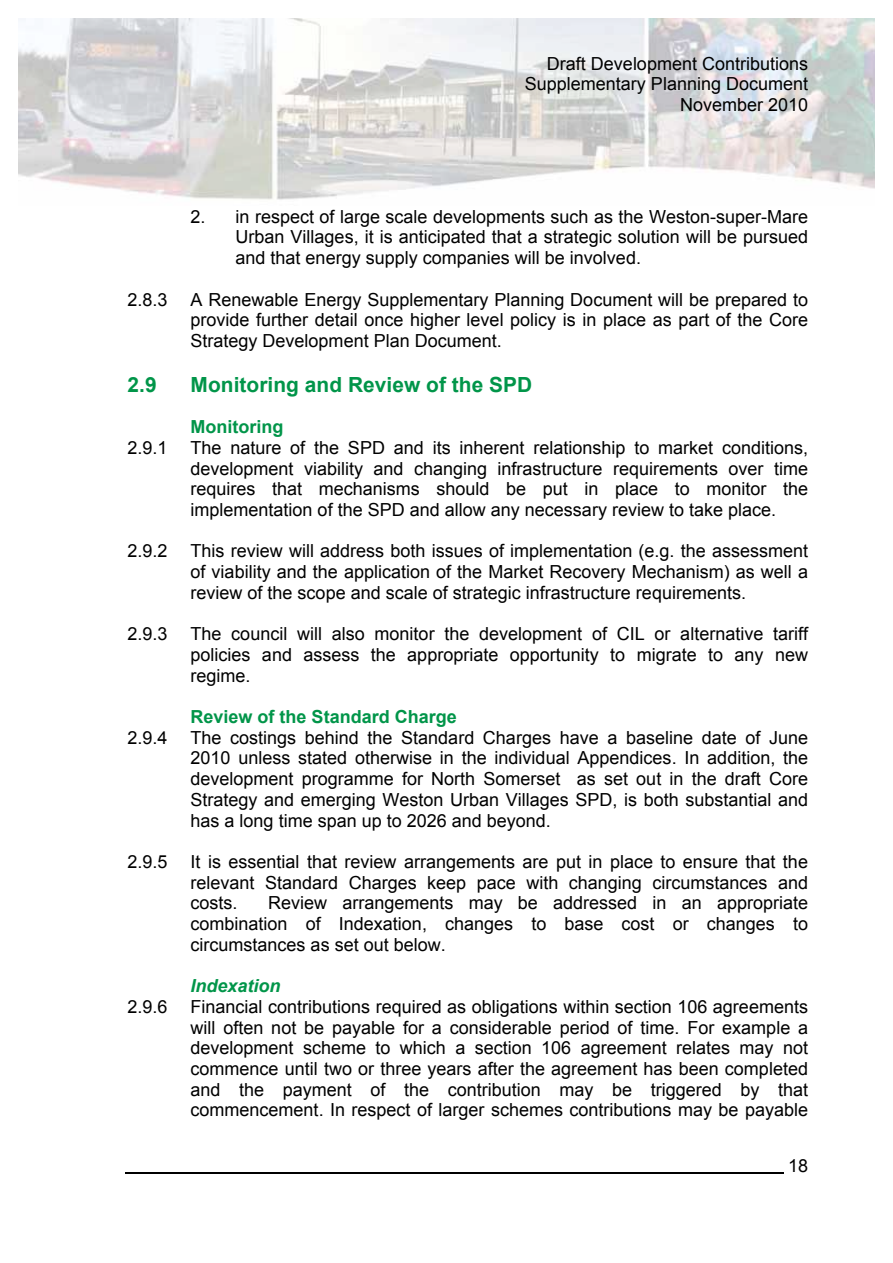
<style>
.page{position:relative;width:893px;height:1263px;background:#fff}
.page>*{position:absolute;margin:0;border:0;box-sizing:border-box;transform-origin:0 0}
.t1{font:700 20.85px "Arial";letter-spacing:.005em;color:#019549}
.t2{font:18px/20.7px "Arial";color:#000;text-align:justify}
.t3{font:700 18px "Arial";color:#019549}
.t4{font:italic 700 18px "Arial";color:#019549}
</style>
<div class="page">
<img style="left:18px;top:19px;width:856px;height:181px">
<hr style="left:125px;top:1173px;width:658px;height:1px;background:#000">
<p class="t2" style="left:525px;top:53px;width:285px;text-align:right">Draft Development Contributions<br>Supplementary Planning Document<br>November 2010</p>
<p class="t2" style="left:235px;top:206px;width:574px;text-indent:-45px">2. in respect of large scale developments such as the Weston-super-Mare Urban Villages, it is anticipated that a strategic solution will be pursued and that energy supply companies will be involved.</p>
<p class="t2" style="left:127px;top:289px;width:42px">2.8.3</p>
<p class="t2" style="left:190px;top:289px;width:619px">A Renewable Energy Supplementary Planning Document will be prepared to provide further detail once higher level policy is in place as part of the Core Strategy Development Plan Document.</p>
<p class="t1" style="left:127px;top:371px;width:31px">2.9</p>
<p class="t1" style="left:190px;top:371px;width:343px">Monitoring and Review of the SPD</p>
<p class="t3" style="left:190px;top:415px;width:94px">Monitoring</p>
<p class="t2" style="left:127px;top:438px;width:42px">2.9.1</p>
<p class="t2" style="left:190px;top:438px;width:619px">The nature of the SPD and its inherent relationship to market conditions, development viability and changing infrastructure requirements over time requires that mechanisms should be put in place to monitor the implementation of the SPD and allow any necessary review to take place.</p>
<p class="t2" style="left:127px;top:541px;width:42px">2.9.2</p>
<p class="t2" style="left:190px;top:541px;width:619px">This review will address both issues of implementation (e.g. the assessment of viability and the application of the Market Recovery Mechanism) as well a review of the scope and scale of strategic infrastructure requirements.</p>
<p class="t2" style="left:127px;top:624px;width:42px">2.9.3</p>
<p class="t2" style="left:190px;top:624px;width:619px">The council will also monitor the development of CIL or alternative tariff policies and assess the appropriate opportunity to migrate to any new regime.</p>
<p class="t3" style="left:190px;top:705px;width:268px">Review of the Standard Charge</p>
<p class="t2" style="left:127px;top:727px;width:42px">2.9.4</p>
<p class="t2" style="left:190px;top:727px;width:619px">The costings behind the Standard Charges have a baseline date of June 2010 unless stated otherwise in the individual Appendices. In addition, the development programme for North Somerset as set out in the draft Core Strategy and emerging Weston Urban Villages SPD, is both substantial and has a long time span up to 2026 and beyond.</p>
<p class="t2" style="left:127px;top:852px;width:42px">2.9.5</p>
<p class="t2" style="left:190px;top:852px;width:619px">It is essential that review arrangements are put in place to ensure that the relevant Standard Charges keep pace with changing circumstances and costs.</p>
<p class="t2" style="left:190px;top:893px;width:619px;text-indent:77px">Review arrangements may be addressed in an appropriate combination of Indexation, changes to base cost or changes to circumstances as set out below.</p>
<p class="t4" style="left:190px;top:974px;width:92px">Indexation</p>
<p class="t2" style="left:127px;top:996px;width:42px">2.9.6</p>
<p class="t2" style="left:190px;top:996px;width:619px">Financial contributions required as obligations within section 106 agreements will often not be payable for a considerable period of time. For example a development scheme to which a section 106 agreement relates may not commence until two or three years after the agreement has been completed and the payment of the contribution may be triggered by that commencement. In respect of larger schemes contributions may be payable</p>
<p class="t2" style="left:788px;top:1155px;width:22px">18</p>
</div>
